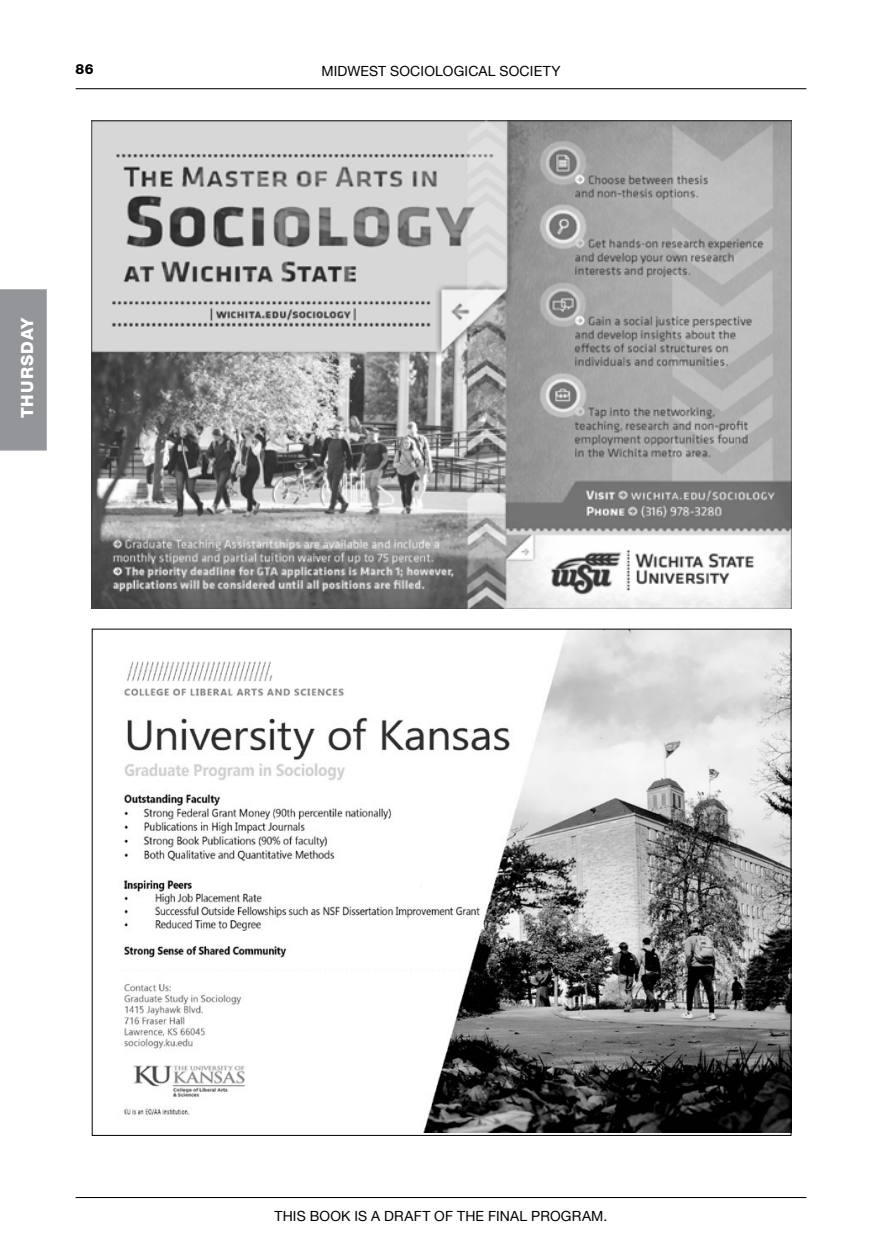
<style>
.page{position:relative;width:882px;height:1260px;background:#fff}
.page>*{position:absolute;margin:0;border:0;box-sizing:border-box;transform-origin:0 0}
.t1{font:800 16.8px "Helvetica Neue";letter-spacing:.07em;color:#fff}
.t2{font:14px "Helvetica Neue";letter-spacing:.015em;color:#000}
.t3{font:800 14px "Helvetica Neue";color:#000}
</style>
<div class="page">
<hr style="left:76px;top:1197px;width:730px;height:1px;background:#000">
<hr style="left:76px;top:88px;width:730px;height:1px;background:#000">
<div style="left:0;top:289px;width:47px;height:162px;background:#939598"></div>
<img style="left:92px;top:120px;width:699px;height:488px">
<img style="left:123px;top:631px;width:666px;height:501px">
<p class="t3" style="left:76px;top:60px;width:19px">86</p>
<p class="t2" style="left:321px;top:61px;width:241px">MIDWEST SOCIOLOGICAL SOCIETY</p>
<p class="t1" style="left:17px;top:418px;width:103px;rotate:-90deg">THURSDAY</p>
<p class="t2" style="left:274px;top:1206px;width:335px">THIS BOOK IS A DRAFT OF THE FINAL PROGRAM.</p>
</div>
